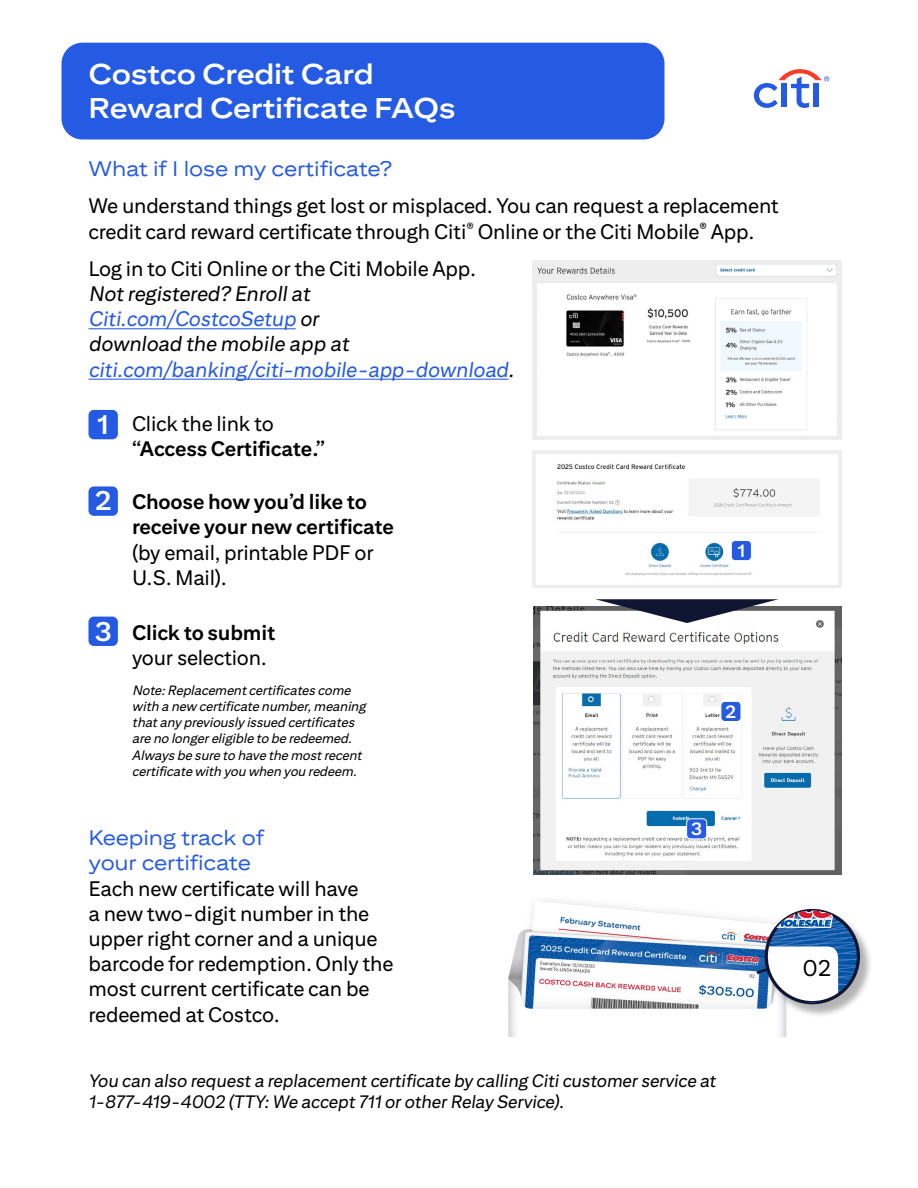
<style>
.page{position:relative;width:918px;height:1188px;background:#fff}
.page>*{position:absolute;margin:0;border:0;box-sizing:border-box;transform-origin:0 0}
.t1{font:700 28.5px/34.2px "Citi Sans Display";letter-spacing:-.01em;color:#fff}
.t2{font:22.65px "Citi Sans Text";color:#000}
.t3{font:21px/25.2px "Citi Sans Text";letter-spacing:-.01em;color:#000}
.t4{font:700 21px/25.2px "Citi Sans Text";letter-spacing:-.01em;color:#000}
.t5{font:italic 21px/25.2px "Citi Sans Text";letter-spacing:-.01em;color:#255be3}
.t6{font:21px/25.2px "Citi Sans Display";letter-spacing:-.01em;color:#255be3}
.t7{font:italic 18px/21.6px "Citi Sans Text";letter-spacing:-.01em;color:#000}
.t8{font:700 17.85px "Citi Sans Text";color:#fff}
.t9{font:italic 13.5px/16.2px "Citi Sans Text";color:#000}
.t10{font:13.5px "Citi Sans Text Regular 2";color:#000}
.t11{font:13.5px "Citi Sans Text Regular 2";letter-spacing:.2em;color:#000}
.s1{color:#000}
.s2{font-size:27px;color:#fff}
.s3{font-weight:400}
.s4{font-weight:700;font-size:27px;color:#fff}
.s5{font-weight:700}
.s6{font-family:"Citi Sans Text";font-weight:700}
</style>
<div class="page">
<div style="left:62px;top:43px;width:602px;height:97px;background:#255be3;border-radius:21px"></div>
<hr style="left:88px;top:328px;width:208px;height:1px;background:#255be3">
<hr style="left:88px;top:379px;width:420px;height:1px;background:#255be3">
<div style="left:89px;top:410px;width:29px;height:29px;background:#255be3;border-radius:5px"></div>
<div style="left:88px;top:486px;width:30px;height:30px;background:#255be3;border-radius:5px"></div>
<div style="left:88px;top:617px;width:30px;height:29px;background:#255be3;border-radius:5px"></div>
<img style="left:532px;top:261px;width:309px;height:178px">
<img style="left:532px;top:450px;width:309px;height:138px">
<img style="left:533px;top:607px;width:308px;height:267px">
<img style="left:508px;top:900px;width:279px;height:136px">
<div style="left:766px;top:911px;width:107px;height:107px;background:#000;opacity:.3"></div>
<svg style="left:754px;top:911px;width:104px;height:92px"></svg>
<div style="left:805px;top:950px;width:21px;height:19px;background:#fff"></div>
<svg style="left:595px;top:599px;width:184px;height:24px"></svg>
<div style="left:731px;top:541px;width:20px;height:20px;background:#255be3;border-radius:4px"></div>
<div style="left:731px;top:540px;width:21px;height:21px;border:1px solid #fff;border-radius:4px"></div>
<div style="left:721px;top:701px;width:20px;height:20px;background:#255be3;border-radius:4px"></div>
<div style="left:721px;top:701px;width:20px;height:21px;border:1px solid #fff;border-radius:4px"></div>
<div style="left:687px;top:819px;width:20px;height:20px;background:#255be3;border-radius:4px"></div>
<div style="left:686px;top:818px;width:21px;height:21px;border:1px solid #fff;border-radius:4px"></div>
<svg style="left:754px;top:69px;width:75px;height:39px"></svg>
<h1 class="t1" style="left:88px;top:56px;width:369px">Costco Credit Card<br>Reward Certificate FAQs</h1>
<h2 class="t6" style="left:88px;top:156px;width:306px">What if I lose my certificate?</h2>
<p class="t3" style="left:88px;top:193px;width:692px">We understand things get lost or misplaced. You can request a replacement credit card reward certificate through Citi<sup>®</sup> Online or the Citi Mobile<sup>®</sup> App.</p>
<p class="t3" style="left:88px;top:255px;width:389px">Log in to Citi Online or the Citi Mobile App.</p>
<p class="t5" style="left:88px;top:281px;width:427px"><span class="s1">Not registered? Enroll at<br></span>Citi.com/CostcoSetup <span class="s1">or<br>download the mobile app at </span>citi.com/banking/citi-mobile-app-download<span class="s1">.</span></p>
<p class="t4" style="left:132px;top:411px;width:195px;text-indent:-34px"><span class="s2">1</span> <span class="s3">Click the link to </span>“Access Certificate.”</p>
<p class="t4" style="left:132px;top:489px;width:264px;text-indent:-37px"><span class="s2">2</span> Choose how you’d like to receive your new certificate <span class="s3">(by email, printable PDF or<br>U.S. Mail).</span></p>
<p class="t3" style="left:132px;top:619px;width:145px;text-indent:-38px"><span class="s4">3</span> <span class="s5">Click to submit </span>your selection.</p>
<p class="t9" style="left:132px;top:682px;width:239px">Note:Replacementcertificates come with a new certificate number,meaning thatany previously issued certificates are no longereligible to be redeemed.<br>Always be sure to have the mostrecent certificate with you when you redeem.</p>
<p class="t8" style="left:738px;top:540px;width:9px">1</p>
<p class="t8" style="left:725px;top:701px;width:13px">2</p>
<h2 class="t6" style="left:89px;top:825px;width:177px">Keeping track of your certificate</h2>
<p class="t3" style="left:89px;top:875px;width:306px">Each new certificate will have<br>a new two-digit number in the upper right corner and a unique barcode for redemption. Only the most current certificate can be redeemed at Costco.</p>
<p class="t10" style="left:147px;top:954px;width:174px">Expiration Date: 12/31/2025</p>
<p class="t8" style="left:691px;top:818px;width:13px">3</p>
<p class="t7" style="left:88px;top:1069px;width:629px">You can also request a replacement certificate by calling Citi customer service at<br>1-877-419-4002 (TTY: We accept 711 or other Relay Service).</p>
<p class="t11" style="left:375px;top:1096px;width:229px">80<span class="s6">1010210310</span>0117999900</p>
<p class="t10" style="left:812px;top:954px;width:16px">01</p>
<p class="t2" style="left:803px;top:955px;width:29px">02</p>
</div>
